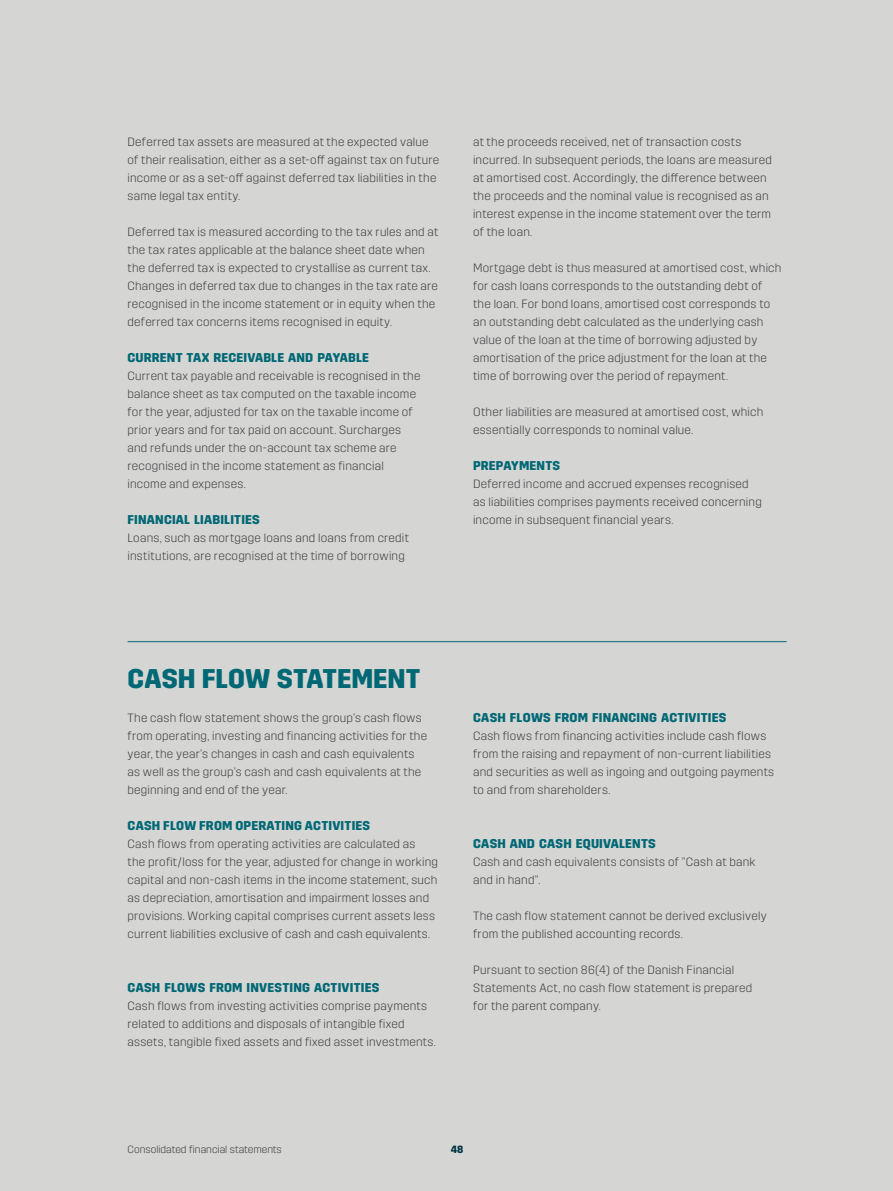
<style>
.page{position:relative;width:893px;height:1191px;background:#d5d6d4}
.page>*{position:absolute;margin:0;border:0;box-sizing:border-box;transform-origin:0 0}
.regnskab_overskrift{font:700 27px "Trim";color:#006875}
.brød_overskrift_8_5{font:700 12.75px "Trim";letter-spacing:.02em;color:#006875}
.brød_8_12{font:700 12.75px "Trim";letter-spacing:.02em;color:#006875}
.brød_8_12-2{font:300 12px/18px "Trim";letter-spacing:.02em;color:#3e3e3f}
.t1{font:300 10.5px "Trim";color:#3e3e3f}
.t2{font:700 10.5px "Trim";color:#003645}
</style>
<div class="page">
<hr style="left:128px;top:641px;width:659px;height:1px;background:#006875">
<p class="brød_8_12-2" style="left:128px;top:132px;width:313px">Deferred tax assets are measured at the expected value of their realisation, either as a set-off against tax on future income or as a set-off against deferred tax liabilities in the same legal tax entity.</p>
<p class="brød_8_12-2" style="left:128px;top:222px;width:312px">Deferred tax is measured according to the tax rules and at the tax rates applicable at the balance sheet date when the deferred tax is expected to crystallise as current tax.<br>Changes in deferred tax due to changes in the tax rate are recognised in the income statement or in equity when the deferred tax concerns items recognised in equity.</p>
<p class="brød_overskrift_8_5" style="left:128px;top:350px;width:243px">CURRENT TAX RECEIVABLE AND PAYABLE</p>
<p class="brød_8_12-2" style="left:128px;top:366px;width:294px">Current tax payable and receivable is recognised in the balance sheet as tax computed on the taxable income for the year, adjusted for tax on the taxable income of prior years and for tax paid on account. Surcharges and refunds under the on-account tax scheme are recognised in the income statement as financial income and expenses.</p>
<p class="brød_overskrift_8_5" style="left:128px;top:512px;width:134px">FINANCIAL LIABILITIES</p>
<p class="brød_8_12-2" style="left:128px;top:528px;width:283px">Loans, such as mortgage loans and loans from credit institutions, are recognised at the time of borrowing</p>
<p class="brød_8_12-2" style="left:473px;top:132px;width:300px">at the proceeds received, net of transaction costs incurred. In subsequent periods, the loans are measured at amortised cost. Accordingly, the difference between the proceeds and the nominal value is recognised as an interest expense in the income statement over the term of the loan.</p>
<p class="brød_8_12-2" style="left:473px;top:258px;width:310px">Mortgage debt is thus measured at amortised cost, which for cash loans corresponds to the outstanding debt of the loan. For bond loans, amortised cost corresponds to an outstanding debt calculated as the underlying cash value of the loan at the time of borrowing adjusted by amortisation of the price adjustment for the loan at the time of borrowing over the period of repayment.</p>
<p class="brød_8_12-2" style="left:473px;top:402px;width:292px">Other liabilities are measured at amortised cost, which essentially corresponds to nominal value.</p>
<p class="brød_overskrift_8_5" style="left:473px;top:458px;width:89px">PREPAYMENTS</p>
<p class="brød_8_12-2" style="left:473px;top:474px;width:290px">Deferred income and accrued expenses recognised as liabilities comprises payments received concerning income in subsequent financial years.</p>
<p class="regnskab_overskrift" style="left:128px;top:663px;width:294px">CASH FLOW STATEMENT</p>
<p class="brød_8_12-2" style="left:128px;top:708px;width:301px">The cash flow statement shows the group’s cash flows from operating, investing and financing activities for the year, the year’s changes in cash and cash equivalents as well as the group’s cash and cash equivalents at the beginning and end of the year.</p>
<p class="brød_8_12" style="left:128px;top:818px;width:244px">CASH FLOW FROM OPERATING ACTIVITIES</p>
<p class="brød_8_12-2" style="left:128px;top:834px;width:312px">Cash flows from operating activities are calculated as<br>the profit/loss for the year, adjusted for change in working capital and non-cash items in the income statement, such as depreciation, amortisation and impairment losses and provisions. Working capital comprises current assets less current liabilities exclusive of cash and cash equivalents.</p>
<p class="brød_overskrift_8_5" style="left:128px;top:980px;width:253px">CASH FLOWS FROM INVESTING ACTIVITIES</p>
<p class="brød_8_12-2" style="left:128px;top:996px;width:310px">Cash flows from investing activities comprise payments related to additions and disposals of intangible fixed assets, tangible fixed assets and fixed asset investments.</p>
<p class="brød_overskrift_8_5" style="left:473px;top:710px;width:255px">CASH FLOWS FROM FINANCING ACTIVITIES</p>
<p class="brød_8_12-2" style="left:473px;top:726px;width:303px">Cash flows from financing activities include cash flows from the raising and repayment of non-current liabilities and securities as well as ingoing and outgoing payments to and from shareholders.</p>
<p class="brød_overskrift_8_5" style="left:473px;top:836px;width:184px">CASH AND CASH EQUIVALENTS</p>
<p class="brød_8_12-2" style="left:473px;top:852px;width:284px">Cash and cash equivalents consists of ”Cash at bank and in hand”.</p>
<p class="brød_8_12-2" style="left:473px;top:906px;width:295px">The cash flow statement cannot be derived exclusively from the published accounting records.</p>
<p class="brød_8_12-2" style="left:473px;top:960px;width:281px">Pursuant to section 86(4) of the Danish Financial<br>Statements Act, no cash flow statement is prepared for the parent company.</p>
<p class="t1" style="left:128px;top:1143px;width:156px">Consolidated financial statements</p>
<p class="t2" style="left:451px;top:1143px;width:14px">48</p>
</div>
